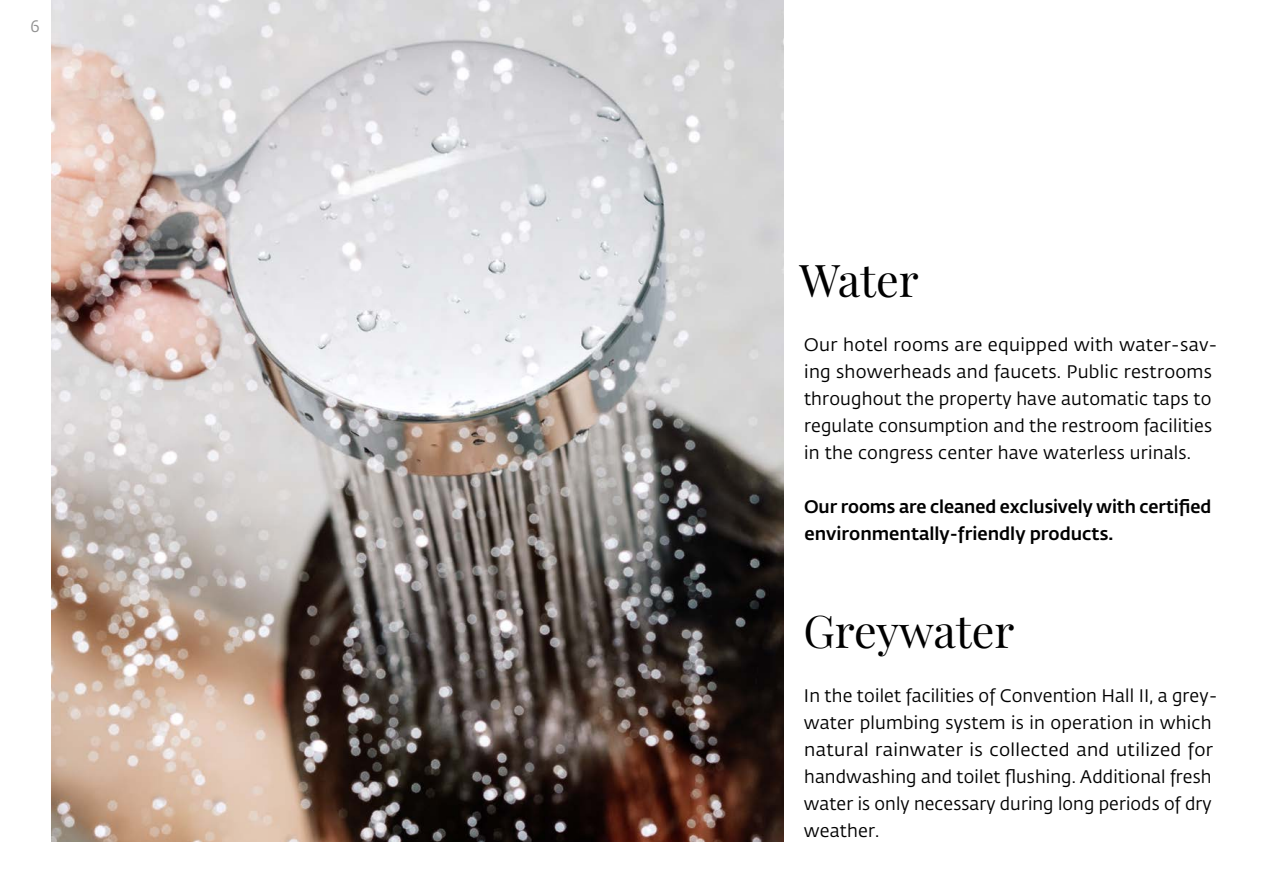
<style>
.page{position:relative;width:1263px;height:893px;background:#fff}
.page>*{position:absolute;margin:0;border:0;box-sizing:border-box;transform-origin:0 0}
.t1{font:45px "Playfair Display";color:#000}
.t2{font:18px/27px "Fedra Sans Std";letter-spacing:.01em;color:#000}
.t3{font:500 18px/27px "Fedra Sans Std";letter-spacing:-.005em;color:#000}
.t4{font:16.5px "Fedra Sans Std";color:#929292}
</style>
<div class="page">
<img style="left:51px;top:0;width:732px;height:842px">
<p class="t4" style="left:30px;top:16px;width:11px">6</p>
<h1 class="t1" style="left:799px;top:245px;width:121px">Water</h1>
<p class="t2" style="left:804px;top:331px;width:415px">Our hotel rooms are equipped with water-sav&shy;ing showerheads and faucets. Public restrooms throughout the property have automatic taps to regulate consumption and the restroom facilities in the congress center have waterless urinals.</p>
<p class="t3" style="left:804px;top:493px;width:409px">Our rooms are cleaned exclusively with certified environmentally-friendly products.</p>
<h1 class="t1" style="left:803px;top:596px;width:213px">Greywater</h1>
<p class="t2" style="left:804px;top:682px;width:415px">In the toilet facilities of Convention Hall II, a grey&shy;water plumbing system is in operation in which natural rainwater is collected and utilized for handwashing and toilet flushing. Additional fresh water is only necessary during long periods of dry weather.</p>
</div>
